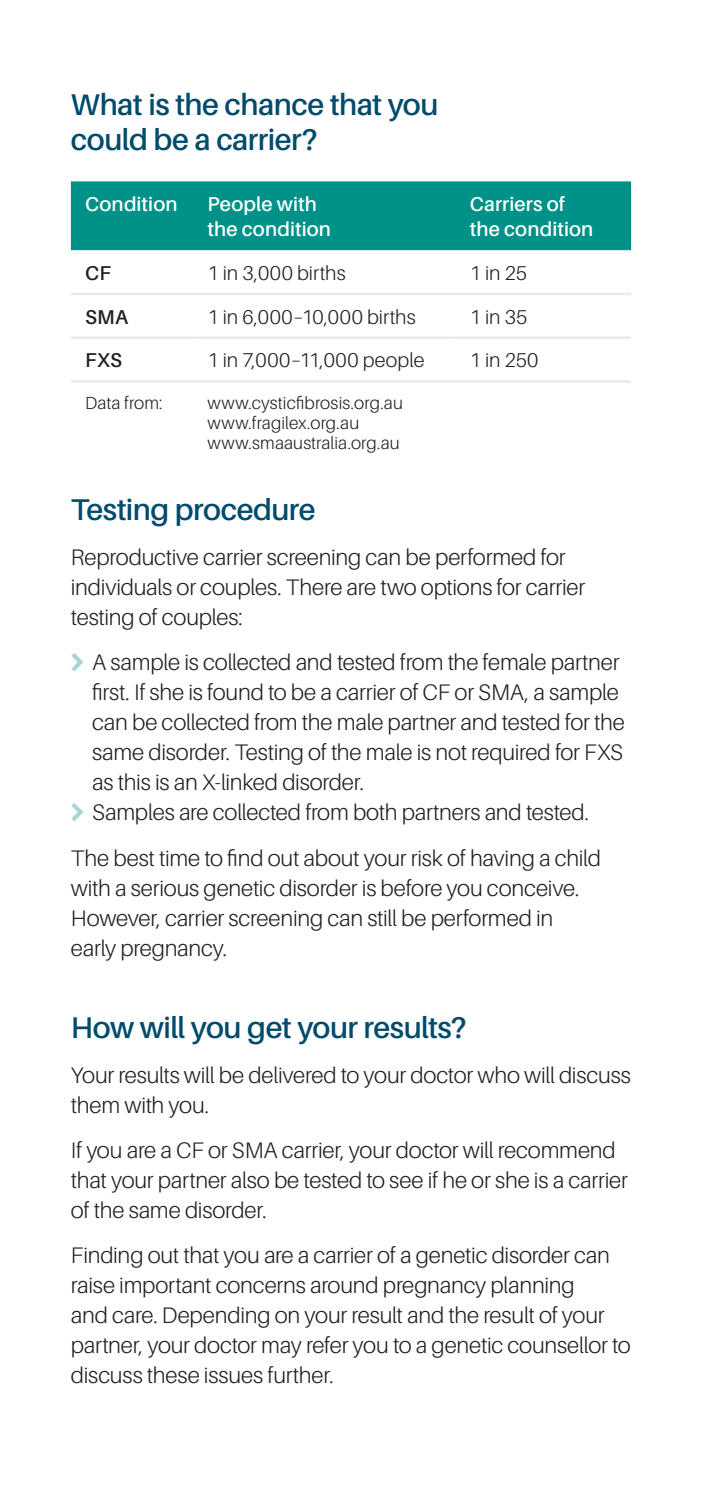
<style>
.page{position:relative;width:702px;height:1489px;background:#fff}
.page>*{position:absolute;margin:0;border:0;box-sizing:border-box;transform-origin:0 0}
.Sub_Heading{font:600 30px/35px "Aileron";letter-spacing:-.02em;color:#004b6c}
.Main_Body{font:300 22.5px/30px "Aileron";letter-spacing:-.01em;color:#231f20}
.Main_Body__table{font:300 20px "Aileron";letter-spacing:.005em;color:#231f20}
.Main_Body__table-2{font:600 20px/25px "Aileron";letter-spacing:.01em;color:#fff}
.Main_Body__table-3{font:600 20px "Aileron";letter-spacing:.01em;color:#231f20}
.Main_Body__table-4{font:300 17.5px "Aileron";letter-spacing:.005em;color:#231f20}
</style>
<div class="page">
<div style="left:71px;top:181px;width:560px;height:69px;background:#009189"></div>
<hr style="left:71px;top:293px;width:122px;height:2px;background:#e9ebe8">
<hr style="left:193px;top:293px;width:262px;height:2px;background:#e9ebe8">
<hr style="left:455px;top:293px;width:176px;height:2px;background:#e9ebe8">
<hr style="left:71px;top:336px;width:122px;height:3px;background:#e9ebe8">
<hr style="left:193px;top:336px;width:262px;height:3px;background:#e9ebe8">
<hr style="left:455px;top:336px;width:176px;height:3px;background:#e9ebe8">
<hr style="left:71px;top:380px;width:122px;height:3px;background:#e9ebe8">
<hr style="left:193px;top:380px;width:262px;height:3px;background:#e9ebe8">
<hr style="left:455px;top:380px;width:176px;height:3px;background:#e9ebe8">
<p class="Sub_Heading" style="left:71px;top:87px;width:369px">What is the chance that you could be a carrier?</p>
<p class="Main_Body__table-2" style="left:85px;top:192px;width:94px">Condition</p>
<p class="Main_Body__table-2" style="left:207px;top:192px;width:125px">People with the condition</p>
<p class="Main_Body__table-2" style="left:469px;top:192px;width:125px">Carriers of the condition</p>
<p class="Main_Body__table-3" style="left:85px;top:262px;width:27px">CF</p>
<p class="Main_Body__table" style="left:207px;top:262px;width:140px">1 in 3,000 births</p>
<p class="Main_Body__table" style="left:469px;top:262px;width:59px">1 in 25</p>
<p class="Main_Body__table-3" style="left:85px;top:305px;width:45px">SMA</p>
<p class="Main_Body__table" style="left:207px;top:305px;width:210px">1 in 6,000–10,000 births</p>
<p class="Main_Body__table" style="left:469px;top:305px;width:59px">1 in 35</p>
<p class="Main_Body__table-3" style="left:85px;top:349px;width:38px">FXS</p>
<p class="Main_Body__table" style="left:207px;top:349px;width:219px">1 in 7,000–11,000 people</p>
<p class="Main_Body__table" style="left:469px;top:349px;width:70px">1 in 250</p>
<p class="Main_Body__table-4" style="left:85px;top:393px;width:79px">Data from:</p>
<p class="Main_Body__table-4" style="left:207px;top:393px;width:197px">www.cysticfibrosis.org.au</p>
<p class="Main_Body__table-4" style="left:207px;top:413px;width:153px">www.fragilex.org.au</p>
<p class="Main_Body__table-4" style="left:207px;top:433px;width:194px">www.smaaustralia.org.au</p>
<p class="Sub_Heading" style="left:71px;top:492px;width:246px">Testing procedure</p>
<p class="Main_Body" style="left:71px;top:542px;width:516px">Reproductive carrier screening can be performed for individuals or couples. There are two options for carrier testing of couples:</p>
<p class="Main_Body" style="left:92px;top:647px;width:534px">A sample is collected and tested from the female partner first. If she is found to be a carrier of CF or SMA, a sample can be collected from the male partner and tested for the same disorder. Testing of the male is not required for FXS as this is an X-linked disorder.</p>
<p class="Main_Body" style="left:92px;top:797px;width:498px">Samples are collected from both partners and tested.</p>
<p class="Main_Body" style="left:71px;top:842px;width:531px">The best time to find out about your risk of having a child with a serious genetic disorder is before you conceive.<br>However, carrier screening can still be performed in early pregnancy.</p>
<p class="Sub_Heading" style="left:71px;top:1010px;width:397px">How will you get your results?</p>
<p class="Main_Body" style="left:71px;top:1060px;width:561px">Your results will be delivered to your doctor who will discuss them with you.</p>
<p class="Main_Body" style="left:71px;top:1135px;width:558px">If you are a CF or SMA carrier, your doctor will recommend that your partner also be tested to see if he or she is a carrier of the same disorder.</p>
<p class="Main_Body" style="left:71px;top:1240px;width:561px">Finding out that you are a carrier of a genetic disorder can raise important concerns around pregnancy planning<br>and care. Depending on your result and the result of your partner, your doctor may refer you to a genetic counsellor to discuss these issues further.</p>
</div>
